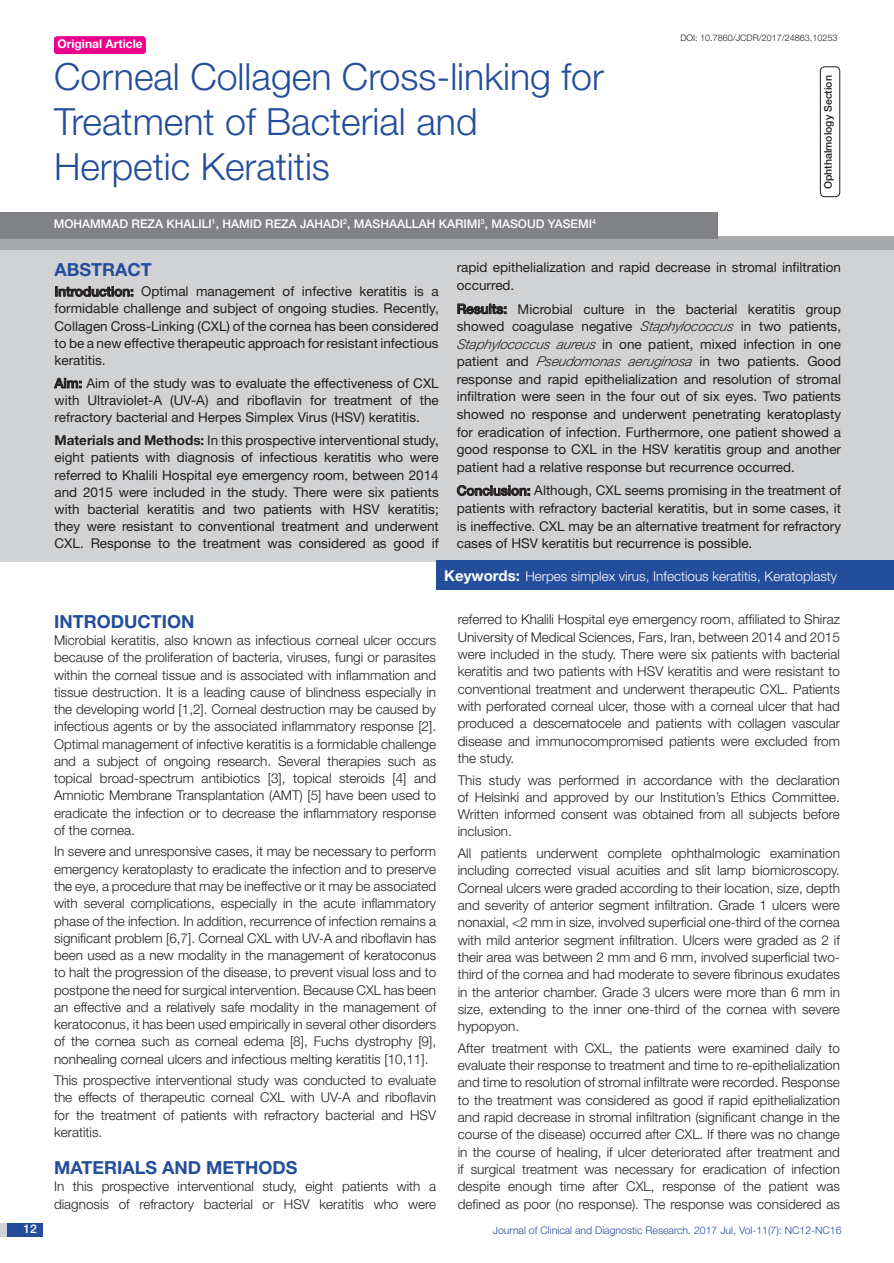
<style>
.page{position:relative;width:894px;height:1263px;background:#fff}
.page>*{position:absolute;margin:0;border:0;box-sizing:border-box;transform-origin:0 0}
.AT_L{font:300 37.5px/45px "Helvetica Neue";color:#244e9b}
.ABSH{font:700 18px "Helvetica Neue";color:#244e9b}
.TX{font:300 13.5px/17.2px "Helvetica Neue";color:#231f20;text-align:justify}
.ABS{font:13.5px/17.5px "Helvetica Neue";color:#231f20;text-align:justify}
.Key_words{font:300 13.5px "Helvetica Neue";color:#fff}
.AU{font:500 12px "Helvetica Neue";color:#fff}
.AH{font:700 12px "Helvetica Neue";color:#fff}
.FOLIO{font:500 12px "Helvetica Neue";color:#fff}
.t1{font:300 10.5px "Helvetica Neue";color:#244e9b}
.ART_Name{font:500 10.5px "Helvetica Neue";color:#231f20}
.DOI{font:300 9px "Helvetica Neue";color:#231f20}
.s1{font-weight:500}
.s2{font-weight:700}
.s3{font-weight:300;font-style:italic}
.s4{font-weight:700;font-size:15px}
</style>
<div class="page">
<div style="left:54px;top:36px;width:92px;height:18px;background:#ed028c;border-radius:3px"></div>
<div style="left:819px;top:67px;width:20px;height:130px;border:1px solid #231f20;border-radius:4px"></div>
<div style="left:0;top:1223px;width:8px;height:14px;background:#d1d2d4"></div>
<div style="left:8px;top:1223px;width:35px;height:14px;background:#244e9b"></div>
<div style="left:0;top:250px;width:893px;height:311px;background:#d1d2d4"></div>
<svg style="left:55px;top:286px;width:78px;height:11px"></svg>
<svg style="left:54px;top:378px;width:27px;height:10px"></svg>
<svg style="left:457px;top:304px;width:49px;height:10px"></svg>
<svg style="left:457px;top:485px;width:72px;height:11px"></svg>
<div style="left:0;top:237px;width:893px;height:13px;background:#a8a9ad"></div>
<div style="left:0;top:213px;width:717px;height:26px;background:#808285"></div>
<div style="left:436px;top:560px;width:457px;height:29px;background:#244e9b"></div>
<p class="AH" style="left:57px;top:36px;width:87px">Original Article</p>
<p class="AT_L" style="left:54px;top:53px;width:551px">Corneal Collagen Cross-linking for<br>Treatment of Bacterial and<br>Herpetic Keratitis</p>
<p class="AU" style="left:54px;top:217px;width:320px">MOHAMMAD REZA KHALILI<sup>1</sup>, HAMID REZA JAHADI<sup>2</sup>, Mashaallah</p>
<p class="AU" style="left:438px;top:217px;width:16px">Karimi</p>
<p class="AU" style="left:480px;top:217px;width:116px"><sup>3</sup>, MASOUD YASEMI<sup>4</sup></p>
<p class="DOI" style="left:680px;top:33px;width:158px">DOI: 10.7860/JCDR/2017/24863.10253</p>
<p class="ART_Name" style="left:821px;top:189px;width:115px;rotate:-90deg">Ophthalmology Section</p>
<p class="ABSH" style="left:54px;top:258px;width:99px">ABSTRACT</p>
<p class="ABS" style="left:54px;top:283px;width:385px;line-height:17.1px"><span class="s1">Introduction:</span> Optimal management of infective keratitis is a formidable challenge and subject of ongoing studies. Recently, Collagen Cross-Linking (CXL) of the cornea has been considered to be a new effective therapeutic approach for resistant infectious keratitis.</p>
<p class="ABS" style="left:54px;top:374px;width:385px;line-height:17.1px"><span class="s1">Aim:</span> Aim of the study was to evaluate the effectiveness of CXL with Ultraviolet-A (UV-A) and riboflavin for treatment of the refractory bacterial and Herpes Simplex Virus (HSV) keratitis.</p>
<p class="ABS" style="left:54px;top:432px;width:385px;line-height:17.1px"><span class="s2">Materials and Methods:</span> In this prospective interventional study, eight patients with diagnosis of infectious keratitis who were referred to Khalili Hospital eye emergency room, between 2014 and 2015 were included in the study. There were six patients with bacterial keratitis and two patients with HSV keratitis; they were resistant to conventional treatment and underwent CXL. Response to the treatment was considered as good if</p>
<p class="ABS" style="left:456px;top:259px;width:385px">rapid epithelialization and rapid decrease in stromal infiltration occurred.</p>
<p class="ABS" style="left:456px;top:300px;width:385px"><span class="s1">Results:</span> Microbial culture in the bacterial keratitis group showed coagulase negative <span class="s3">Staphylococcus</span> in two patients, <span class="s3">Staphylococcus aureus</span> in one patient, mixed infection in one patient and <span class="s3">Pseudomonas aeruginosa</span> in two patients. Good response and rapid epithelialization and resolution of stromal infiltration were seen in the four out of six eyes. Two patients showed no response and underwent penetrating keratoplasty for eradication of infection. Furthermore, one patient showed a good response to CXL in the HSV keratitis group and another patient had a relative response but recurrence occurred.</p>
<p class="ABS" style="left:456px;top:481px;width:385px"><span class="s1">Conclusion:</span> Although, CXL seems promising in the treatment of patients with refractory bacterial keratitis, but in some cases, it is ineffective. CXL may be an alternative treatment for refractory cases of HSV keratitis but recurrence is possible.</p>
<p class="Key_words" style="left:444px;top:568px;width:394px"><span class="s4">Keywords:</span> Herpes simplex virus, Infectious keratitis, Keratoplasty</p>
<h1 class="ABSH" style="left:54px;top:610px;width:142px">INTRODUCTION</h1>
<p class="TX" style="left:54px;top:631px;width:383px">Microbial keratitis, also known as infectious corneal ulcer occurs because of the proliferation of bacteria, viruses, fungi or parasites within the corneal tissue and is associated with inflammation and tissue destruction. It is a leading cause of blindness especially in the developing world [1,2]. Corneal destruction may be caused by infectious agents or by the associated inflammatory response [2].<br>Optimal management of infective keratitis is a formidable challenge and a subject of ongoing research. Several therapies such as topical broad-spectrum antibiotics [3], topical steroids [4] and Amniotic Membrane Transplantation (AMT) [5] have been used to eradicate the infection or to decrease the inflammatory response of the cornea.</p>
<p class="TX" style="left:54px;top:842px;width:383px">In severe and unresponsive cases, it may be necessary to perform emergency keratoplasty to eradicate the infection and to preserve the eye, a procedure that may be ineffective or it may be associated with several complications, especially in the acute inflammatory phase of the infection. In addition, recurrence of infection remains a significant problem [6,7]. Corneal CXL with UV-A and riboflavin has been used as a new modality in the management of keratoconus to halt the progression of the disease, to prevent visual loss and to postpone the need for surgical intervention. Because CXL has been an effective and a relatively safe modality in the management of keratoconus, it has been used empirically in several other disorders of the cornea such as corneal edema [8], Fuchs dystrophy [9], nonhealing corneal ulcers and infectious melting keratitis [10,11].</p>
<p class="TX" style="left:54px;top:1071px;width:383px">This prospective interventional study was conducted to evaluate the effects of therapeutic corneal CXL with UV-A and riboflavin for the treatment of patients with refractory bacterial and HSV keratitis.</p>
<h1 class="ABSH" style="left:54px;top:1156px;width:245px">MATERIALS AND METHODS</h1>
<p class="TX" style="left:54px;top:1177px;width:383px">In this prospective interventional study, eight patients with a diagnosis of refractory bacterial or HSV keratitis who were</p>
<p class="TX" style="left:457px;top:610px;width:383px">referred to Khalili Hospital eye emergency room, affiliated to Shiraz University of Medical Sciences, Fars, Iran, between 2014 and 2015 were included in the study. There were six patients with bacterial keratitis and two patients with HSV keratitis and were resistant to conventional treatment and underwent therapeutic CXL. Patients with perforated corneal ulcer, those with a corneal ulcer that had produced a descematocele and patients with collagen vascular disease and immunocompromised patients were excluded from the study.</p>
<p class="TX" style="left:457px;top:771px;width:383px">This study was performed in accordance with the declaration of Helsinki and approved by our Institution’s Ethics Committee.<br>Written informed consent was obtained from all subjects before inclusion.</p>
<p class="TX" style="left:457px;top:844px;width:383px">All patients underwent complete ophthalmologic examination including corrected visual acuities and slit lamp biomicroscopy.<br>Corneal ulcers were graded according to their location, size, depth and severity of anterior segment infiltration. Grade 1 ulcers were nonaxial, &lt;2 mm in size, involved superficial one-third of the cornea with mild anterior segment infiltration. Ulcers were graded as 2 if their area was between 2 mm and 6 mm, involved superficial two&shy;third of the cornea and had moderate to severe fibrinous exudates in the anterior chamber. Grade 3 ulcers were more than 6 mm in size, extending to the inner one-third of the cornea with severe hypopyon.</p>
<p class="TX" style="left:457px;top:1039px;width:383px">After treatment with CXL, the patients were examined daily to evaluate their response to treatment and time to re-epithelialization and time to resolution of stromal infiltrate were recorded. Response to the treatment was considered as good if rapid epithelialization and rapid decrease in stromal infiltration (significant change in the course of the disease) occurred after CXL. If there was no change in the course of healing, if ulcer deteriorated after treatment and if surgical treatment was necessary for eradication of infection despite enough time after CXL, response of the patient was defined as poor (no response). The response was considered as</p>
<p class="FOLIO" style="left:23px;top:1221px;width:15px">12</p>
<p class="t1" style="left:492px;top:1223px;width:350px">Journal of Clinical and Diagnostic Research. 2017 Jul, Vol-11(7): NC12-NC16</p>
</div>
